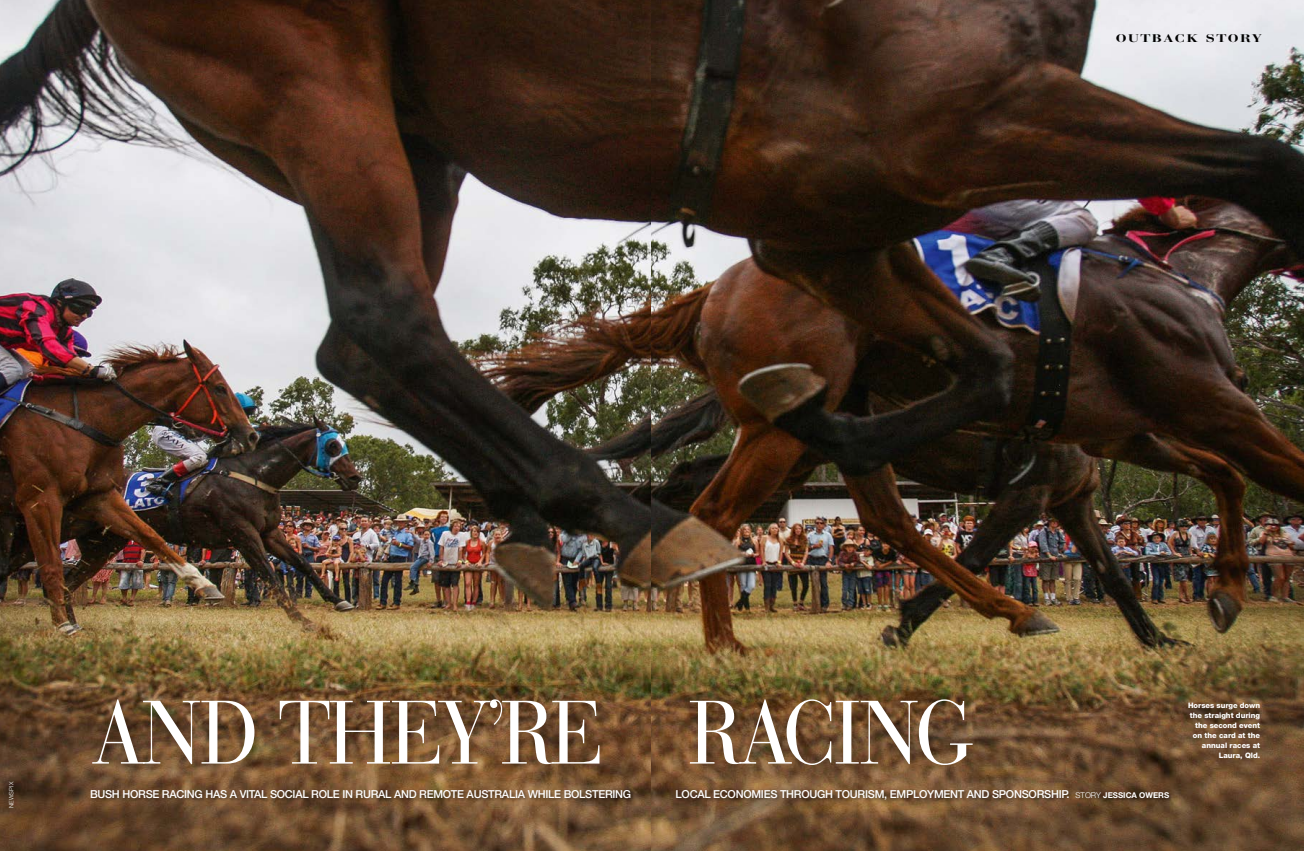
<style>
.page{position:relative;width:1304px;height:851px;background:#fff}
.page>*{position:absolute;margin:0;border:0;box-sizing:border-box;transform-origin:0 0}
.t1{font:89.1px "Bauer Bodoni";letter-spacing:-.04em;color:#fff;scale:.91 1}
.t2{font:500 11px "Helvetica Neue";letter-spacing:-.025em;color:#fff}
.t3{font:700 11px "Bauer Bodoni";letter-spacing:.1em;color:#000;scale:1.36 1}
.t4{font:800 7.5px/10px "Helvetica Neue";color:#fff;text-align:right}
.t5{font:300 6px "Helvetica Neue";letter-spacing:.025em;color:#fff}
.s1{font-weight:300;font-size:8px}
.s2{font-weight:700;font-size:8px}
</style>
<div class="page">
<img style="left:0;top:0;width:1304px;height:850px">
<div style="left:87px;top:695px;width:897px;height:84px;background:#000;opacity:.3"></div>
<div style="left:89px;top:789px;width:1085px;height:15px;background:#000;opacity:.5"></div>
<p class="t3" style="left:1116px;top:31px;width:109px">OUTBACK STORY</p>
<p class="t5" style="left:8px;top:808px;width:28px;rotate:-90deg">newspix</p>
<h1 class="t1" style="left:91px;top:679px;width:971px">AND THEY’RE RACING</h1>
<p class="t2" style="left:90px;top:787px;width:124px">BUSH HORSE RACING HAS</p>
<p class="t2" style="left:230px;top:787px;width:315px">A VITAL SOCIAL ROLE IN RURAL AND REMOTE AUSTRALIA WHILE</p>
<p class="t2" style="left:564px;top:787px;width:16px">BOLSTERING</p>
<p class="t2" style="left:676px;top:787px;width:495px">LOCAL ECONOMIES THROUGH TOURISM, EMPLOYMENT AND SPONSORSHIP. <span class="s1">STORY</span> <span class="s2">JESSICA OWERS</span></p>
<p class="t4" style="left:1188px;top:700px;width:74px">Horses surge down the straight during the second event on the card at the annual races at<br>Laura, Qld.</p>
</div>
